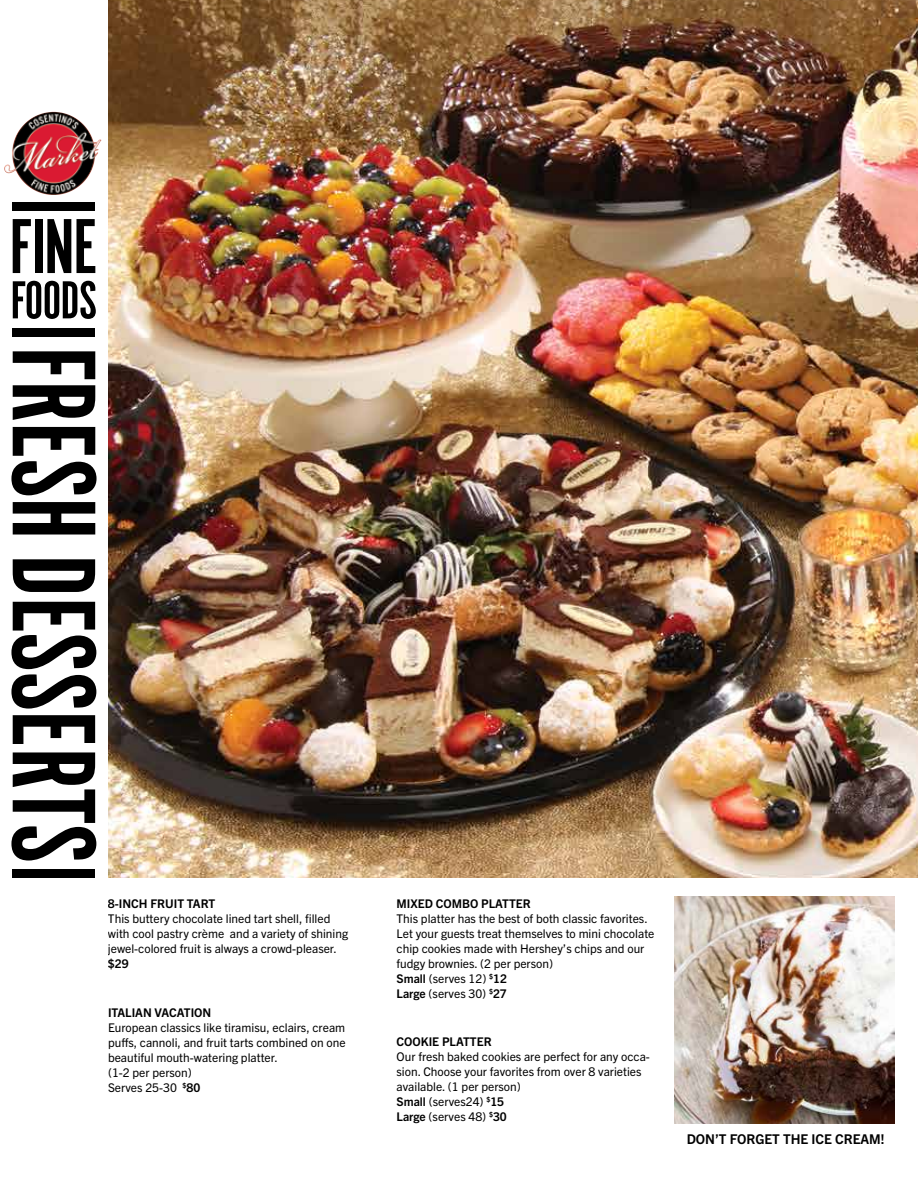
<style>
.page{position:relative;width:918px;height:1188px;background:#fff}
.page>*{position:absolute;margin:0;border:0;box-sizing:border-box;transform-origin:0 0}
.t1{font:700 13.5px "Trade Gothic Next LT Pro";color:#000}
.t2{font:12px/15px "Trade Gothic Next LT Pro";color:#000}
.t3{font:700 12px "Trade Gothic Next LT Pro";color:#000}
.s1{font-weight:700}
</style>
<div class="page">
<img style="left:108px;top:0;width:810px;height:878px">
<svg style="left:13px;top:219px;width:18px;height:54px"></svg>
<div style="left:35px;top:219px;width:7px;height:54px;background:#000"></div>
<svg style="left:47px;top:219px;width:24px;height:54px"></svg>
<svg style="left:77px;top:219px;width:18px;height:54px"></svg>
<svg style="left:13px;top:281px;width:83px;height:38px"></svg>
<div style="left:13px;top:203px;width:82px;height:8px;background:#000"></div>
<div style="left:13px;top:329px;width:82px;height:8px;background:#000"></div>
<div style="left:13px;top:869px;width:82px;height:8px;background:#000"></div>
<svg style="left:13px;top:351px;width:82px;height:28px"></svg>
<svg style="left:13px;top:385px;width:82px;height:35px"></svg>
<svg style="left:11px;top:427px;width:86px;height:68px"></svg>
<svg style="left:13px;top:502px;width:82px;height:33px"></svg>
<svg style="left:13px;top:559px;width:82px;height:33px"></svg>
<svg style="left:11px;top:602px;width:85px;height:107px"></svg>
<svg style="left:13px;top:715px;width:82px;height:29px"></svg>
<svg style="left:11px;top:752px;width:85px;height:109px"></svg>
<img style="left:674px;top:896px;width:220px;height:228px">
<img style="left:22px;top:112px;width:30px;height:15px">
<p class="t3" style="left:108px;top:895px;width:109px">8-INCH FRUIT TART</p>
<p class="t2" style="left:108px;top:910px;width:242px">This buttery chocolate lined tart shell, filled with cool pastry crème and a variety of shining jewel-colored fruit is always a crowd-pleaser.</p>
<p class="t3" style="left:108px;top:955px;width:22px">$29</p>
<p class="t3" style="left:108px;top:1005px;width:105px">ITALIAN VACATION</p>
<p class="t2" style="left:108px;top:1020px;width:239px">European classics like tiramisu, eclairs, cream puffs, cannoli, and fruit tarts combined on one beautiful mouth-watering platter.<br>(1-2 per person)<br>Serves 25-30 <sup>$</sup><span class="s1">80</span></p>
<p class="t3" style="left:397px;top:895px;width:136px">MIXED COMBO PLATTER</p>
<p class="t2" style="left:397px;top:910px;width:259px">This platter has the best of both classic favorites.<br>Let your guests treat themselves to mini chocolate chip cookies made with Hershey’s chips and our fudgy brownies. (2 per person)<br><span class="s1">Small</span> (serves 12) <sup>$</sup><span class="s1">12<br>Large</span> (serves 30) <sup>$</sup><span class="s1">27</span></p>
<p class="t3" style="left:397px;top:1033px;width:97px">COOKIE PLATTER</p>
<p class="t2" style="left:397px;top:1048px;width:255px">Our fresh baked cookies are perfect for any occa&shy;sion. Choose your favorites from over 8 varieties available. (1 per person)<br><span class="s1">Small</span> (serves24) <sup>$</sup><span class="s1">15<br>Large</span> (serves 48) <sup>$</sup><span class="s1">30</span></p>
<p class="t1" style="left:687px;top:1129px;width:200px">DON’T FORGET THE ICE CREAM!</p>
</div>
